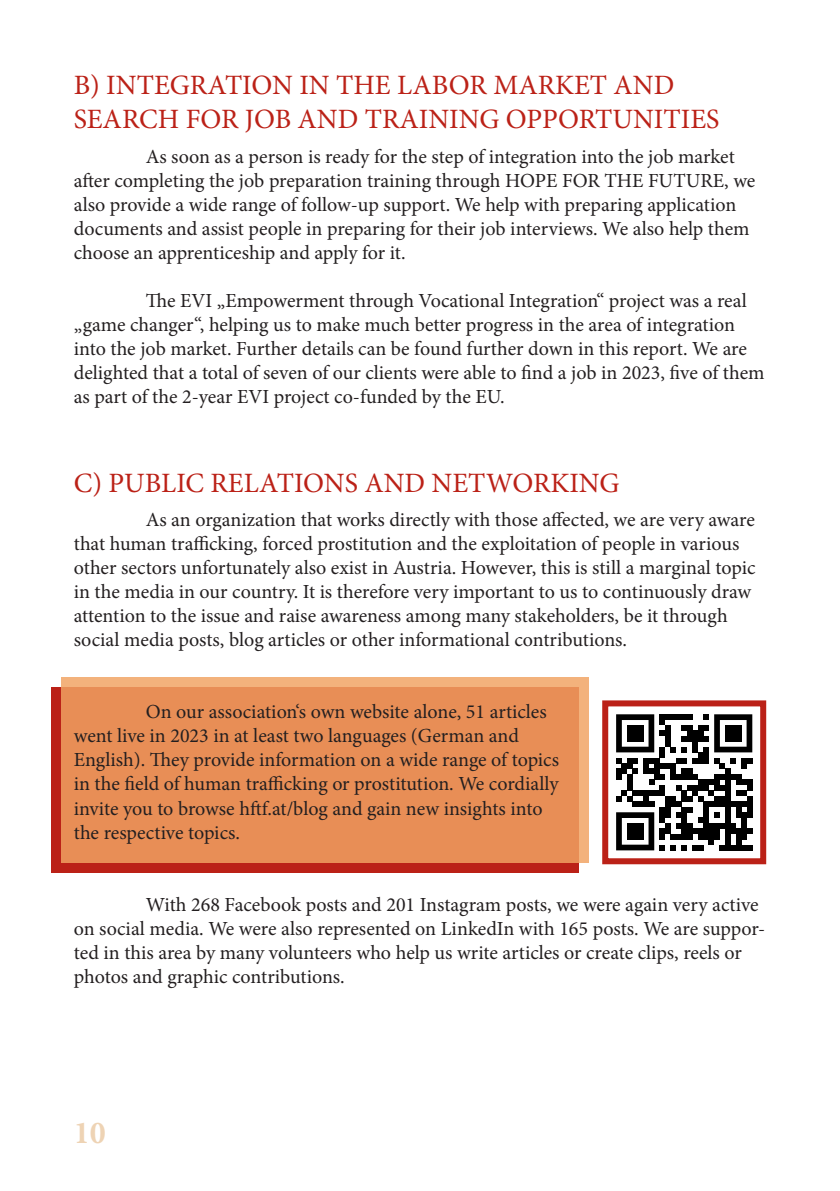
<style>
.page{position:relative;width:840px;height:1191px;background:#fff}
.page>*{position:absolute;margin:0;border:0;box-sizing:border-box;transform-origin:0 0}
.t1{font:700 32px "Minion Pro";color:#eed3b4}
.t2{font:28px/33.6px "Minion Pro";color:#bb2117}
.t3{font:20px/24px "Minion Pro";letter-spacing:-.005em;color:#231f20}
</style>
<div class="page">
<div style="left:51px;top:687px;width:527px;height:186px;background:#bb2117"></div>
<div style="left:61px;top:677px;width:527px;height:186px;background:#e88e56"></div>
<svg style="left:616px;top:714px;width:135px;height:136px"></svg>
<div style="left:626px;top:725px;width:17px;height:16px;background:#000"></div>
<div style="left:724px;top:725px;width:17px;height:16px;background:#000"></div>
<div style="left:626px;top:823px;width:17px;height:16px;background:#000"></div>
<div style="left:602px;top:700px;width:163px;height:164px;border:6px solid #bb2117"></div>
<h2 class="t2" style="left:74px;top:68px;width:647px">B) INTEGRATION IN THE LABOR MARKET AND<br>SEARCH FOR JOB AND TRAINING OPPORTUNITIES</h2>
<p class="t3" style="left:74px;top:145px;width:682px;text-indent:72px">As soon as a person is ready for the step of integration into the job market after completing the job preparation training through HOPE FOR THE FUTURE, we also provide a wide range of follow-up support. We help with preparing application documents and assist people in preparing for their job interviews. We also help them choose an apprenticeship and apply for it.</p>
<p class="t3" style="left:74px;top:289px;width:692px;text-indent:72px">The EVI „Empowerment through Vocational Integration“ project was a real „game changer“, helping us to make much better progress in the area of integration into the job market. Further details can be found further down in this report. We are delighted that a total of seven of our clients were able to find a job in 2023, five of them as part of the 2-year EVI project co-funded by the EU.</p>
<h2 class="t2" style="left:74px;top:466px;width:547px">C) PUBLIC RELATIONS AND NETWORKING</h2>
<p class="t3" style="left:74px;top:508px;width:683px;text-indent:72px">As an organization that works directly with those affected, we are very aware that human trafficking, forced prostitution and the exploitation of people in various other sectors unfortunately also exist in Austria. However, this is still a marginal topic in the media in our country. It is therefore very important to us to continuously draw attention to the issue and raise awareness among many stakeholders, be it through social media posts, blog articles or other informational contributions.</p>
<p class="t3" style="left:74px;top:700px;width:486px;text-indent:72px">On our association‘s own website alone, 51 articles went live in 2023 in at least two languages (German and English). They provide information on a wide range of topics in the field of human trafficking or prostitution. We cordially invite you to browse hftf.at/blog and gain new insights into the respective topics.</p>
<p class="t3" style="left:74px;top:892px;width:692px;text-indent:72px">With 268 Facebook posts and 201 Instagram posts, we were again very active on social media. We were also represented on LinkedIn with 165 posts. We are suppor&shy;ted in this area by many volunteers who help us write articles or create clips, reels or photos and graphic contributions.</p>
<h1 class="t1" style="left:74px;top:1110px;width:33px">10</h1>
</div>
